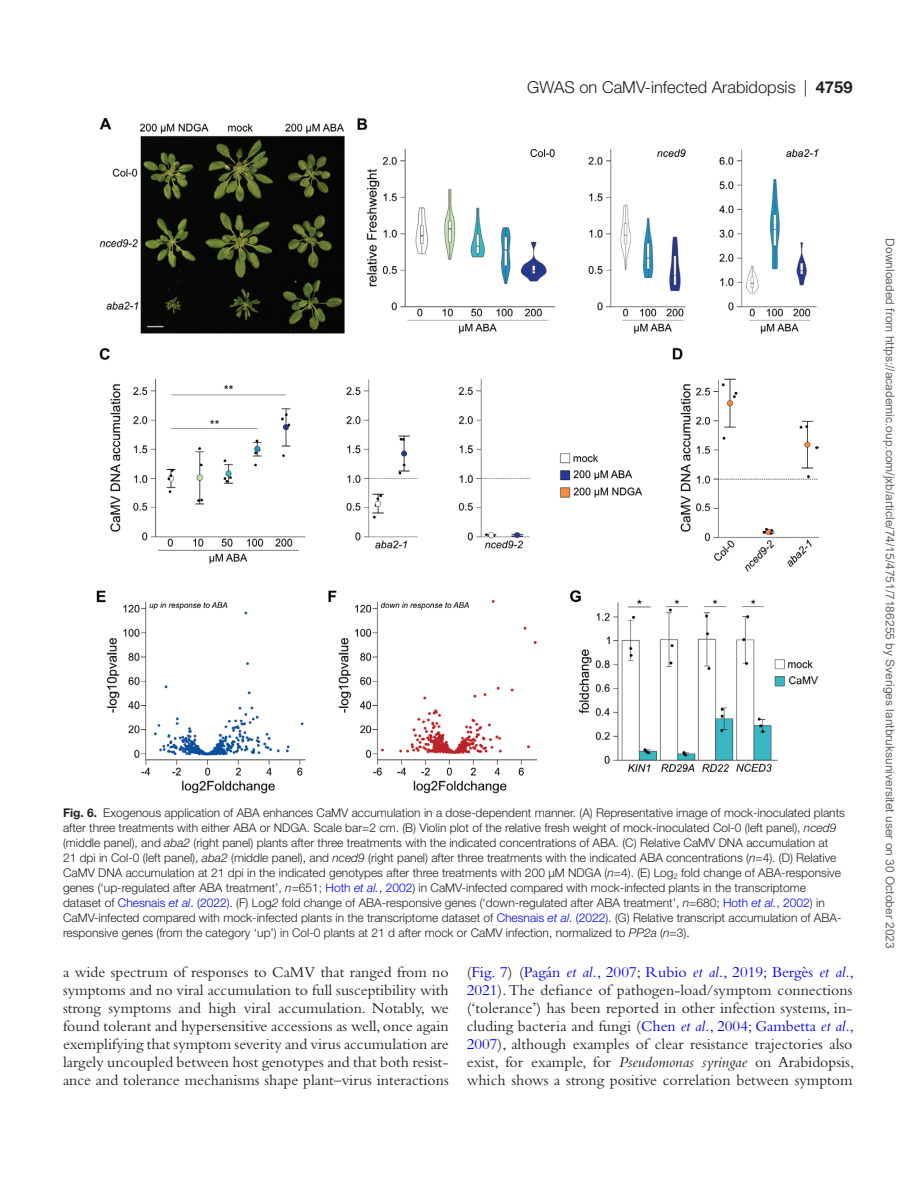
<style>
.page{position:relative;width:919px;height:1187px;background:#fff}
.page>*{position:absolute;margin:0;border:0;box-sizing:border-box;transform-origin:0 0}
.t1{font:300 16.5px "Helvetica Neue LT Std";color:#231f20}
.t2{font:15.75px/18px "Bembo Std";color:#231f20;text-align:justify}
.t3{font:300 12px/15px "Helvetica Neue LT Std";color:#231f20}
.t4{font:12px "Arial";color:#666}
.s1{font-weight:700}
.s2{font-style:italic}
.s3{color:#00f}
.s4{font-style:italic;color:#00f}
</style>
<div class="page">
<img style="left:97px;top:118px;width:721px;height:675px">
<h1 class="t1" style="left:527px;top:77px;width:327px">GWAS on CaMV-infected Arabidopsis | <span class="s1">4759</span></h1>
<p class="t3" style="left:63px;top:804px;width:783px"><span class="s1">Fig. 6.</span> Exogenous application of ABA enhances CaMV accumulation in a dose-dependent manner. (A) Representative image of mock-inoculated plants after three treatments with either ABA or NDGA. Scale bar=2 cm. (B) Violin plot of the relative fresh weight of mock-inoculated Col-0 (left panel), <span class="s2">nced9 </span>(middle panel), and <span class="s2">aba2</span> (right panel) plants after three treatments with the indicated concentrations of ABA. (C) Relative CaMV DNA accumulation at<br>21 dpi in Col-0 (left panel), <span class="s2">aba2</span> (middle panel), and <span class="s2">nced9</span> (right panel) after three treatments with the indicated ABA concentrations (<span class="s2">n</span>=4). (D) Relative CaMV DNA accumulation at 21 dpi in the indicated genotypes after three treatments with 200 µM NDGA (<span class="s2">n</span>=4). (E) Log<sub>2</sub> fold change of ABA-responsive genes (‘up-regulated after ABA treatment’, <span class="s2">n</span>=651; <span class="s3">Hoth</span> <span class="s4">et al.</span><span class="s3">, 2002</span>) in CaMV-infected compared with mock-infected plants in the transcriptome dataset of <span class="s3">Chesnais</span> <span class="s4">et al</span><span class="s3">. (2022)</span>. (F) Log<span class="s2">2</span> fold change of ABA-responsive genes (‘down-regulated after ABA treatment’, <span class="s2">n</span>=680; <span class="s3">Hoth</span> <span class="s4">et al.</span><span class="s3">, 2002</span>) in CaMV-infected compared with mock-infected plants in the transcriptome dataset of <span class="s3">Chesnais</span> <span class="s4">et al</span><span class="s3">. (2022)</span>. (G) Relative transcript accumulation of ABA&shy;responsive genes (from the category ‘up’) in Col-0 plants at 21 d after mock or CaMV infection, normalized to <span class="s2">PP2a</span> (<span class="s2">n</span>=3).</p>
<p class="t2" style="left:63px;top:963px;width:387px">a wide spectrum of responses to CaMV that ranged from no symptoms and no viral accumulation to full susceptibility with strong symptoms and high viral accumulation. Notably, we found tolerant and hypersensitive accessions as well, once again exemplifying that symptom severity and virus accumulation are largely uncoupled between host genotypes and that both resist&shy;ance and tolerance mechanisms shape plant–virus interactions</p>
<p class="t2" style="left:466px;top:963px;width:389px">(<span class="s3">Fig. 7</span>) (<span class="s3">Pagán</span> <span class="s4">et al.</span><span class="s3">, 2007</span>; <span class="s3">Rubio</span> <span class="s4">et al.</span><span class="s3">, 2019</span>; <span class="s3">Bergès</span> <span class="s4">et al.</span><span class="s3">, 2021</span>). The defiance of pathogen-load/symptom connections (‘tolerance’) has been reported in other infection systems, in&shy;cluding bacteria and fungi (<span class="s3">Chen</span> <span class="s4">et al.</span><span class="s3">, 2004</span>; <span class="s3">Gambetta</span> <span class="s4">et al.</span><span class="s3">, 2007</span>), although examples of clear resistance trajectories also exist, for example, for <span class="s2">Pseudomonas syringae</span> on Arabidopsis, which shows a strong positive correlation between symptom</p>
<p class="t4" style="left:894px;top:238px;width:711px;rotate:90deg">Downloaded from https://academic.oup.com/jxb/article/74/15/4751/7186255 by Sveriges lantbruksuniversitet user on 30 October 2023</p>
</div>
